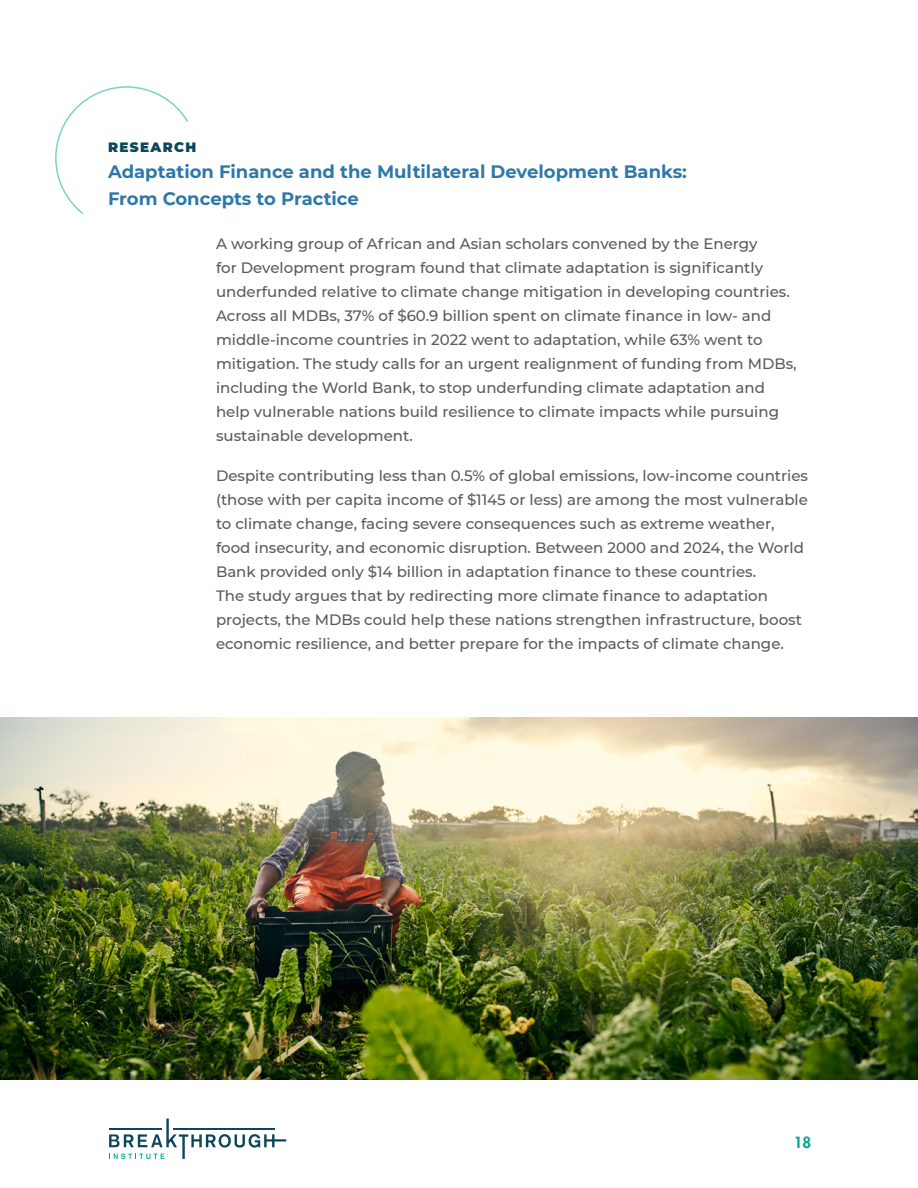
<style>
.page{position:relative;width:918px;height:1188px;background:#fff}
.page>*{position:absolute;margin:0;border:0;box-sizing:border-box;transform-origin:0 0}
.Head_18{font:700 18px/27px "Montserrat";color:#2e78a9}
.Spotlight_head{font:500 15px/24px "Montserrat";color:#5a5a5a}
.t1{font:800 15px "Futura Std";color:#00a88f}
.Head_18-2{font:900 13.5px "Montserrat";letter-spacing:.1em;color:#0d4559}
</style>
<div class="page">
<svg style="left:109px;top:1119px;width:177px;height:40px"></svg>
<img style="left:0;top:717px;width:918px;height:363px">
<svg style="left:55px;top:86px;width:133px;height:128px"></svg>
<p class="Head_18-2" style="left:108px;top:137px;width:90px">RESEARCH</p>
<p class="Head_18" style="left:108px;top:157px;width:580px">Adaptation Finance and the Multilateral Development Banks:<br>From Concepts to Practice</p>
<p class="Spotlight_head" style="left:216px;top:231px;width:582px">A working group of African and Asian scholars convened by the Energy<br>for Development program found that climate adaptation is significantly underfunded relative to climate change mitigation in developing countries.<br>Across all MDBs, 37% of $60.9 billion spent on climate finance in low- and middle-income countries in 2022 went to adaptation, while 63% went to mitigation. The study calls for an urgent realignment of funding from MDBs, including the World Bank, to stop underfunding climate adaptation and help vulnerable nations build resilience to climate impacts while pursuing sustainable development.</p>
<p class="Spotlight_head" style="left:216px;top:463px;width:594px">Despite contributing less than 0.5% of global emissions, low-income countries (those with per capita income of $1145 or less) are among the most vulnerable to climate change, facing severe consequences such as extreme weather, food insecurity, and economic disruption. Between 2000 and 2024, the World Bank provided only $14 billion in adaptation finance to these countries.<br>The study argues that by redirecting more climate finance to adaptation projects, the MDBs could help these nations strengthen infrastructure, boost economic resilience, and better prepare for the impacts of climate change.</p>
<p class="t1" style="left:794px;top:1132px;width:19px">18</p>
</div>
